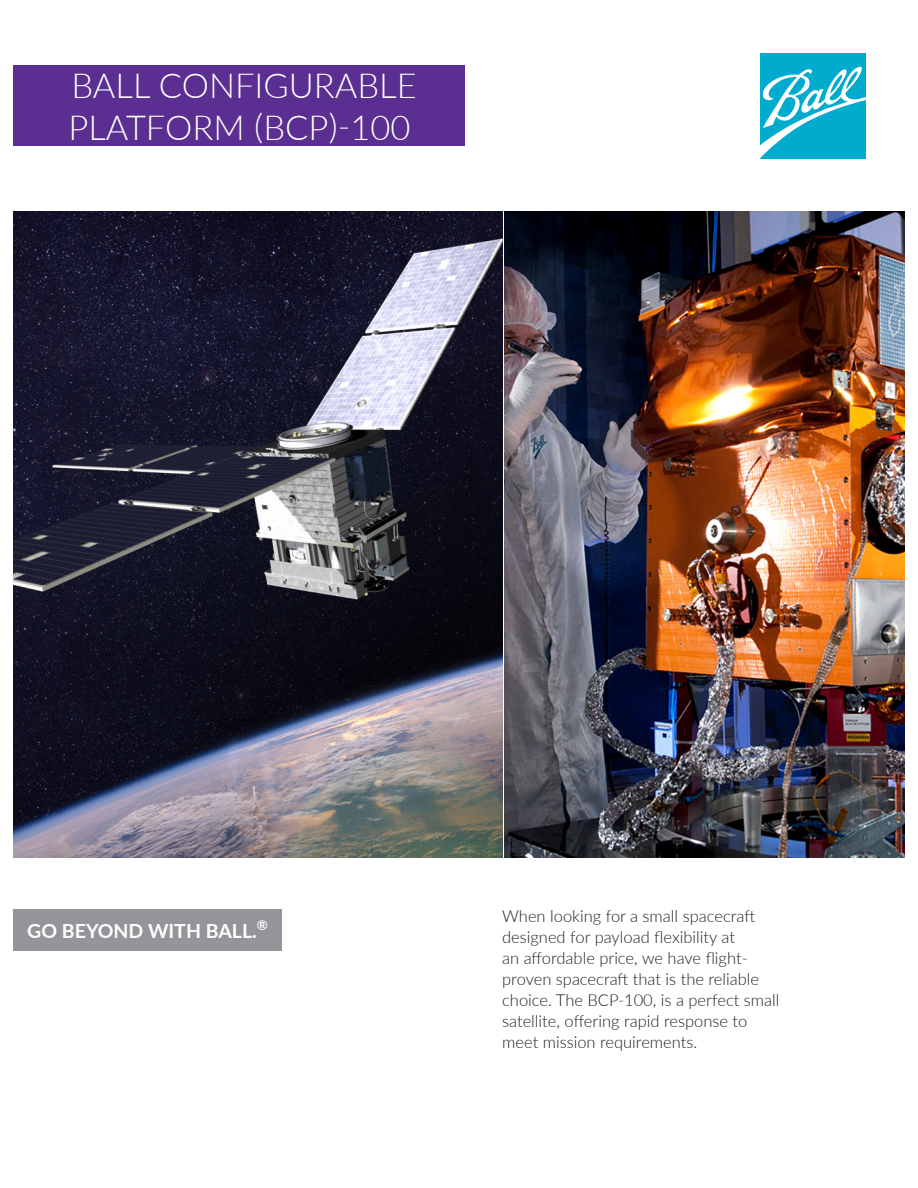
<style>
.page{position:relative;width:918px;height:1188px;background:#fff}
.page>*{position:absolute;margin:0;border:0;box-sizing:border-box;transform-origin:0 0}
.Front_page_header{font:300 34.5px/41.4px "Lato";color:#fff}
.GO_BEYOND_cover_head{font:700 19.5px "Lato";color:#fff}
.Front_page_text{font:300 16.5px/21px "Lato";color:#231f20}
</style>
<div class="page">
<img style="left:504px;top:212px;width:400px;height:646px">
<div style="left:760px;top:53px;width:105px;height:105px;background:#00abcd"></div>
<svg style="left:760px;top:66px;width:105px;height:92px"></svg>
<div style="left:14px;top:65px;width:451px;height:81px;background:#5b2e91"></div>
<div style="left:14px;top:909px;width:268px;height:41px;background:#939598"></div>
<img style="left:14px;top:212px;width:488px;height:646px">
<p class="Front_page_header" style="left:68px;top:64px;width:350px">BALL CONFIGURABLE<br>PLATFORM (BCP)-100</p>
<p class="GO_BEYOND_cover_head" style="left:27px;top:916px;width:242px">GO BEYOND WITH BALL.<sup>®</sup></p>
<p class="Front_page_text" style="left:502px;top:905px;width:279px">When looking for a small spacecraft designed for payload flexibility at<br>an affordable price, we have flight&shy;proven spacecraft that is the reliable choice. The BCP-100, is a perfect small satellite, offering rapid response to meet mission requirements.</p>
</div>
